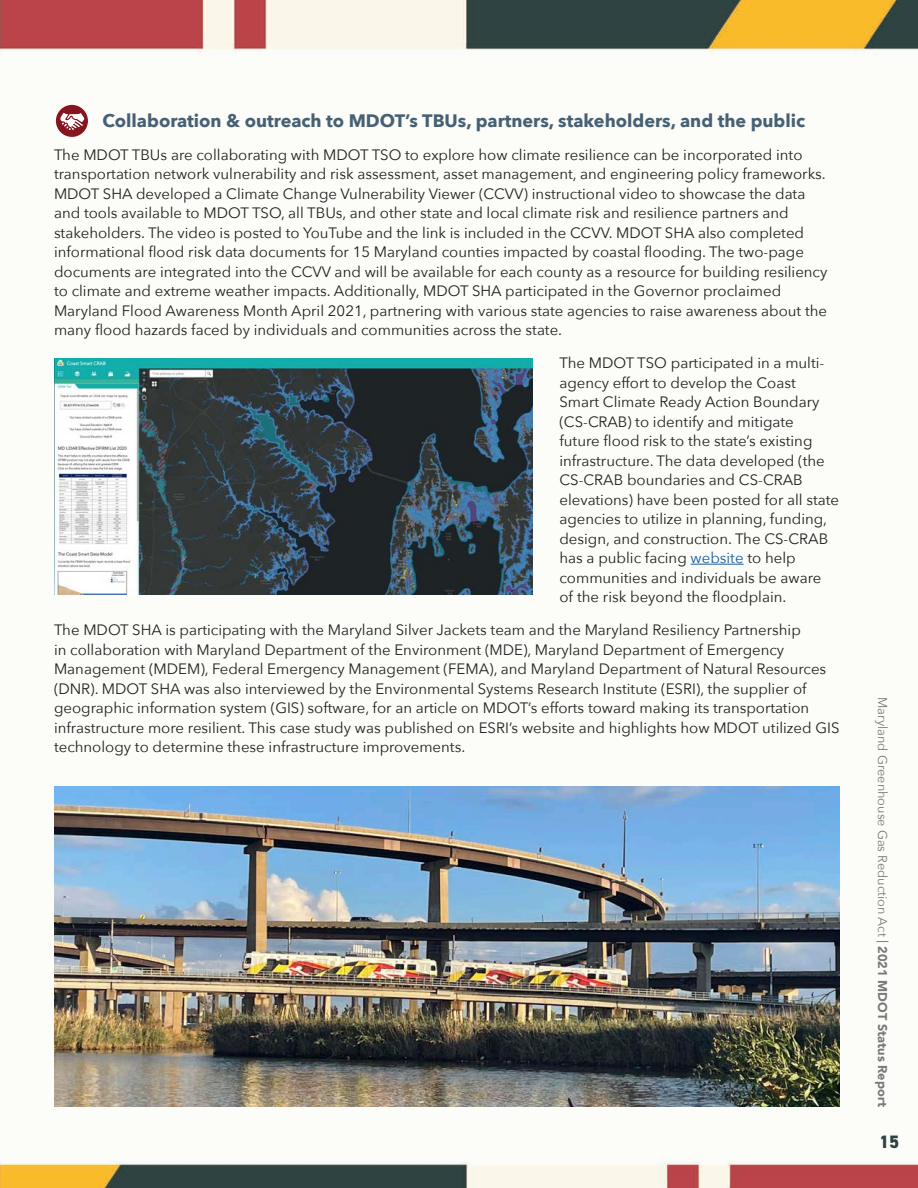
<style>
.page{position:relative;width:918px;height:1188px;background:#fff}
.page>*{position:absolute;margin:0;border:0;box-sizing:border-box;transform-origin:0 0}
.t1{font:700 18px "Avenir Next";color:#476174}
.t2{font:800 18px "DIN2014";color:#2c4342}
.t3{font:15px/19.5px "Avenir Next";color:#231f20}
.t4{font:12.75px "Avenir Next";color:#7b787a}
.s1{color:#175d9e}
.s2{font-family:"DIN2014"}
.s3{font-family:"Avenir";font-weight:900}
</style>
<div class="page">
<img style="left:0;top:0;width:918px;height:1188px">
<hr style="left:691px;top:564px;width:53px;height:1px;background:#175d9e">
<img style="left:54px;top:359px;width:478px;height:236px">
<div style="left:56px;top:105px;width:32px;height:32px;background:#85151f;border-radius:50%"></div>
<svg style="left:58px;top:111px;width:29px;height:22px"></svg>
<img style="left:54px;top:786px;width:786px;height:321px">
<p class="t1" style="left:103px;top:105px;width:704px">Collaboration &amp; outreach to MDOT’s TBUs, partners, stakeholders, and the public</p>
<p class="t3" style="left:54px;top:144px;width:775px">The MDOT TBUs are collaborating with MDOT TSO to explore how climate resilience can be incorporated into transportation network vulnerability and risk assessment, asset management, and engineering policy frameworks.<br>MDOT SHA developed a Climate Change Vulnerability Viewer (CCVV) instructional video to showcase the data and tools available to MDOT TSO, all TBUs, and other state and local climate risk and resilience partners and stakeholders. The video is posted to YouTube and the link is included in the CCVV. MDOT SHA also completed informational flood risk data documents for 15 Maryland counties impacted by coastal flooding. The two-page documents are integrated into the CCVV and will be available for each county as a resource for building resiliency to climate and extreme weather impacts. Additionally, MDOT SHA participated in the Governor proclaimed Maryland Flood Awareness Month April 2021, partnering with various state agencies to raise awareness about the many flood hazards faced by individuals and communities across the state.</p>
<p class="t3" style="left:559px;top:352px;width:281px">The MDOT TSO participated in a multi&shy;agency effort to develop the Coast Smart Climate Ready Action Boundary (CS-CRAB) to identify and mitigate<br>future flood risk to the state’s existing infrastructure. The data developed (the CS-CRAB boundaries and CS-CRAB elevations) have been posted for all state agencies to utilize in planning, funding, design, and construction. The CS-CRAB has a public facing <span class="s1">website</span> to help communities and individuals be aware<br>of the risk beyond the floodplain.</p>
<p class="t3" style="left:54px;top:619px;width:787px">The MDOT SHA is participating with the Maryland Silver Jackets team and the Maryland Resiliency Partnership<br>in collaboration with Maryland Department of the Environment (MDE), Maryland Department of Emergency Management (MDEM), Federal Emergency Management (FEMA), and Maryland Department of Natural Resources (DNR). MDOT SHA was also interviewed by the Environmental Systems Research Institute (ESRI), the supplier of geographic information system (GIS) software, for an article on MDOT’s efforts toward making its transportation infrastructure more resilient. This case study was published on ESRI’s website and highlights how MDOT utilized GIS technology to determine these infrastructure improvements.</p>
<p class="t4" style="left:893px;top:697px;width:412px;rotate:90deg">Maryland Greenhouse Gas Reduction Act <span class="s2">|</span> <span class="s3">2021 MDOT Status Report</span></p>
<p class="t2" style="left:879px;top:1130px;width:22px">15</p>
</div>
